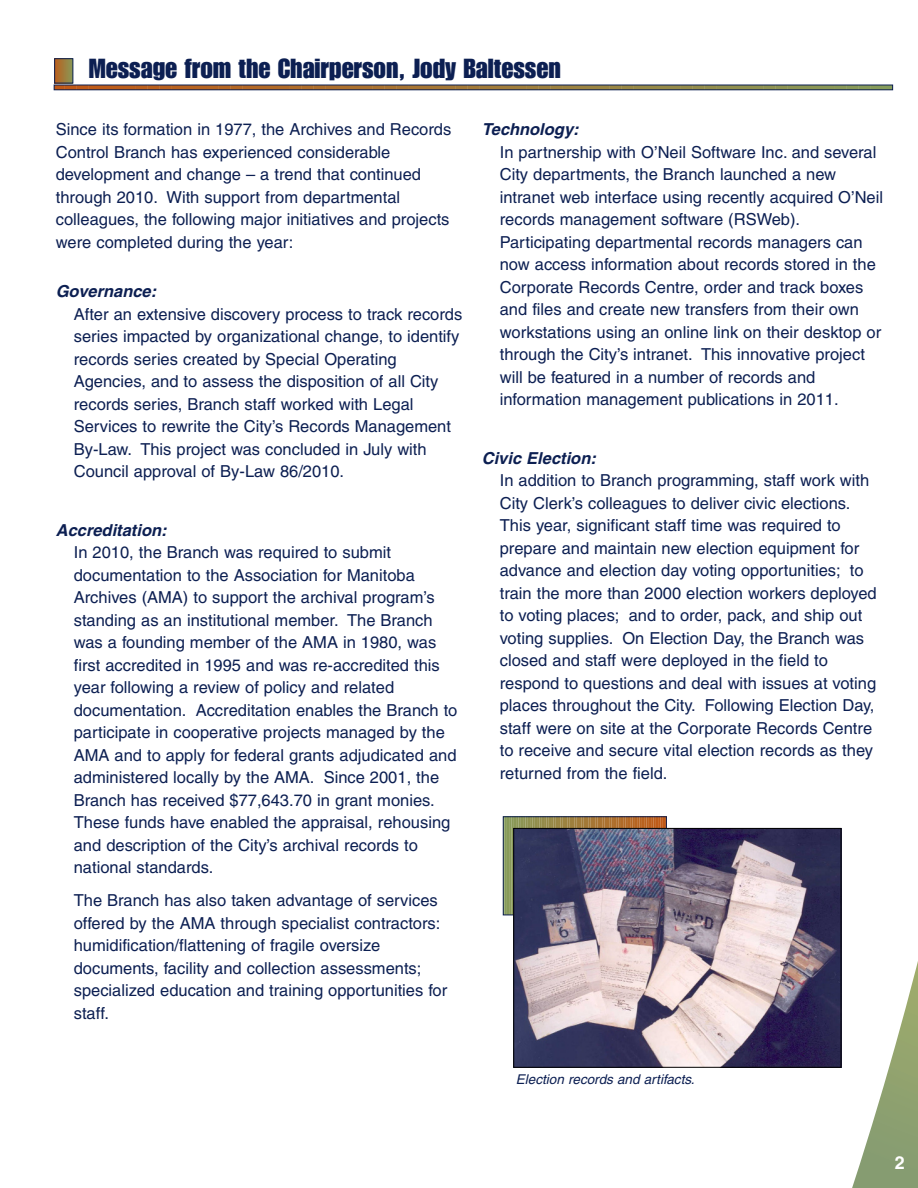
<style>
.page{position:relative;width:918px;height:1188px;background:#fff}
.page>*{position:absolute;margin:0;border:0;box-sizing:border-box;transform-origin:0 0}
.t1{font:27px "Impact";color:#0c1f52}
.t2{font:700 18px "Helvetica";color:#fff}
.t3{font:16.5px/22.5px "Helvetica";color:#0c1f52}
.t4{font:italic 700 16.5px "Helvetica";color:#0c1f52}
.t5{font:italic 13.5px "Helvetica";color:#0c1f52}
</style>
<div class="page">
<svg style="left:769px;top:827px;width:88px;height:361px"></svg>
<svg style="left:857px;top:961px;width:61px;height:227px"></svg>
<div style="left:54px;top:85px;width:839px;height:5px;border:1px solid #0c1f52"></div>
<svg style="left:55px;top:59px;width:19px;height:31px"></svg>
<div style="left:54px;top:59px;width:19px;height:24px;border:1px solid #0c1f52"></div>
<hr style="left:505px;top:817px;width:2px;height:98px;background:#869b5a">
<hr style="left:507px;top:817px;width:2px;height:98px;background:#879a59">
<hr style="left:509px;top:817px;width:2px;height:98px;background:#889958">
<hr style="left:512px;top:817px;width:2px;height:98px;background:#899857">
<hr style="left:514px;top:817px;width:2px;height:98px;background:#8a9756">
<hr style="left:516px;top:817px;width:2px;height:98px;background:#8b9655">
<hr style="left:519px;top:817px;width:2px;height:98px;background:#8b9554">
<hr style="left:521px;top:817px;width:2px;height:98px;background:#8c9453">
<hr style="left:523px;top:817px;width:2px;height:98px;background:#8d9352">
<hr style="left:526px;top:817px;width:2px;height:98px;background:#8e9251">
<hr style="left:528px;top:817px;width:2px;height:98px;background:#8f9150">
<hr style="left:530px;top:817px;width:2px;height:98px;background:#90904f">
<hr style="left:533px;top:817px;width:2px;height:98px;background:#908f4e">
<hr style="left:535px;top:817px;width:2px;height:98px;background:#918e4d">
<hr style="left:537px;top:817px;width:2px;height:98px;background:#928d4c">
<hr style="left:540px;top:817px;width:2px;height:98px;background:#938c4b">
<hr style="left:542px;top:817px;width:2px;height:98px;background:#948b4a">
<hr style="left:544px;top:817px;width:2px;height:98px;background:#958a49">
<hr style="left:547px;top:817px;width:2px;height:98px;background:#968a48">
<hr style="left:549px;top:817px;width:2px;height:98px;background:#968947">
<hr style="left:551px;top:817px;width:2px;height:98px;background:#978846">
<hr style="left:554px;top:817px;width:2px;height:98px;background:#988745">
<hr style="left:556px;top:817px;width:2px;height:98px;background:#998644">
<hr style="left:558px;top:817px;width:2px;height:98px;background:#9a8543">
<hr style="left:561px;top:817px;width:1px;height:98px;background:#9b8442">
<hr style="left:563px;top:817px;width:2px;height:98px;background:#9c8341">
<hr style="left:565px;top:817px;width:2px;height:98px;background:#9c8240">
<hr style="left:568px;top:817px;width:1px;height:98px;background:#9d813f">
<hr style="left:570px;top:817px;width:2px;height:98px;background:#9e803e">
<hr style="left:572px;top:817px;width:2px;height:98px;background:#9f7f3d">
<hr style="left:575px;top:817px;width:1px;height:98px;background:#a07e3c">
<hr style="left:577px;top:817px;width:2px;height:98px;background:#a17d3b">
<hr style="left:579px;top:817px;width:2px;height:98px;background:#a27c3a">
<hr style="left:582px;top:817px;width:1px;height:98px;background:#a27b39">
<hr style="left:584px;top:817px;width:2px;height:98px;background:#a37a38">
<hr style="left:586px;top:817px;width:2px;height:98px;background:#a47937">
<hr style="left:589px;top:817px;width:1px;height:98px;background:#a57836">
<hr style="left:591px;top:817px;width:2px;height:98px;background:#a67735">
<hr style="left:593px;top:817px;width:2px;height:98px;background:#a77634">
<hr style="left:596px;top:817px;width:1px;height:98px;background:#a87533">
<hr style="left:598px;top:817px;width:2px;height:98px;background:#a87432">
<hr style="left:600px;top:817px;width:2px;height:98px;background:#a97331">
<hr style="left:603px;top:817px;width:1px;height:98px;background:#aa7230">
<hr style="left:605px;top:817px;width:2px;height:98px;background:#ab712f">
<hr style="left:607px;top:817px;width:2px;height:98px;background:#ac712e">
<hr style="left:610px;top:817px;width:1px;height:98px;background:#ad702d">
<hr style="left:612px;top:817px;width:2px;height:98px;background:#ae6f2c">
<hr style="left:614px;top:817px;width:2px;height:98px;background:#ae6e2b">
<hr style="left:616px;top:817px;width:2px;height:98px;background:#af6d2a">
<hr style="left:619px;top:817px;width:2px;height:98px;background:#b06c29">
<hr style="left:621px;top:817px;width:2px;height:98px;background:#b16b28">
<hr style="left:623px;top:817px;width:2px;height:98px;background:#b26a27">
<hr style="left:626px;top:817px;width:2px;height:98px;background:#b36926">
<hr style="left:628px;top:817px;width:2px;height:98px;background:#b46825">
<hr style="left:630px;top:817px;width:2px;height:98px;background:#b46724">
<hr style="left:633px;top:817px;width:2px;height:98px;background:#b56623">
<hr style="left:635px;top:817px;width:2px;height:98px;background:#b66522">
<hr style="left:637px;top:817px;width:2px;height:98px;background:#b76421">
<hr style="left:640px;top:817px;width:2px;height:98px;background:#b86320">
<hr style="left:642px;top:817px;width:2px;height:98px;background:#b9621f">
<hr style="left:644px;top:817px;width:2px;height:98px;background:#ba611e">
<hr style="left:647px;top:817px;width:2px;height:98px;background:#ba601d">
<hr style="left:649px;top:817px;width:2px;height:98px;background:#bb5f1c">
<hr style="left:651px;top:817px;width:2px;height:98px;background:#bc5e1b">
<hr style="left:654px;top:817px;width:2px;height:98px;background:#bd5d1a">
<hr style="left:656px;top:817px;width:2px;height:98px;background:#be5c19">
<hr style="left:658px;top:817px;width:2px;height:98px;background:#bf5b18">
<hr style="left:661px;top:817px;width:2px;height:98px;background:#c05a17">
<hr style="left:663px;top:817px;width:2px;height:98px;background:#c05916">
<div style="left:503px;top:816px;width:164px;height:99px;border:1px solid #0c1f52"></div>
<img style="left:516px;top:830px;width:323px;height:235px">
<div style="left:514px;top:828px;width:327px;height:239px;border:1px solid #000"></div>
<div style="left:514px;top:1073px;width:344px;height:44px;background:#fff"></div>
<h1 class="t1" style="left:89px;top:59px;width:474px">Message from the Chairperson, Jody Baltessen</h1>
<p class="t3" style="left:56px;top:120px;width:397px">Since its formation in 1977, the Archives and Records Control Branch has experienced considerable development and change – a trend that continued through 2010. With support from departmental colleagues, the following major initiatives and projects were completed during the year:</p>
<p class="t4" style="left:56px;top:286px;width:105px">Governance:</p>
<p class="t3" style="left:74px;top:304px;width:390px">After an extensive discovery process to track records series impacted by organizational change, to identify records series created by Special Operating Agencies, and to assess the disposition of all City records series, Branch staff worked with Legal Services to rewrite the City’s Records Management By-Law. This project was concluded in July with Council approval of By-Law 86/2010.</p>
<p class="t4" style="left:56px;top:524px;width:116px">Accreditation:</p>
<p class="t3" style="left:74px;top:543px;width:385px">In 2010, the Branch was required to submit documentation to the Association for Manitoba Archives (AMA) to support the archival program’s standing as an institutional member. The Branch was a founding member of the AMA in 1980, was first accredited in 1995 and was re-accredited this year following a review of policy and related documentation. Accreditation enables the Branch to participate in cooperative projects managed by the AMA and to apply for federal grants adjudicated and administered locally by the AMA. Since 2001, the Branch has received $77,643.70 in grant monies.<br>These funds have enabled the appraisal, rehousing and description of the City’s archival records to national standards.</p>
<p class="t3" style="left:74px;top:891px;width:375px">The Branch has also taken advantage of services offered by the AMA through specialist contractors: humidification/flattening of fragile oversize documents, facility and collection assessments; specialized education and training opportunities for staff.</p>
<p class="t4" style="left:482px;top:124px;width:102px">Technology :</p>
<p class="t3" style="left:500px;top:142px;width:385px">In partnership with O’Neil Software Inc. and several City departments, the Branch launched a new intranet web interface using recently acquired O’Neil records management software (RSWeb).<br>Participating departmental records managers can now access information about records stored in the Corporate Records Centre, order and track boxes and files and create new transfers from their own workstations using an online link on their desktop or through the City’s intranet. This innovative project will be featured in a number of records and information management publications in 2011.</p>
<p class="t4" style="left:482px;top:452px;width:119px">Civic Election:</p>
<p class="t3" style="left:500px;top:471px;width:378px">In addition to Branch programming, staff work with City Clerk’s colleagues to deliver civic elections.<br>This year, significant staff time was required to prepare and maintain new election equipment for advance and election day voting opportunities; to train the more than 2000 election workers deployed to voting places; and to order, pack, and ship out voting supplies. On Election Day, the Branch was closed and staff were deployed in the field to respond to questions and deal with issues at voting places throughout the City. Following Election Day, staff were on site at the Corporate Records Centre to receive and secure vital election records as they returned from the field.</p>
<p class="t5" style="left:516px;top:1075px;width:183px">Election records and artifacts.</p>
<p class="t2" style="left:895px;top:1156px;width:12px">2</p>
</div>
